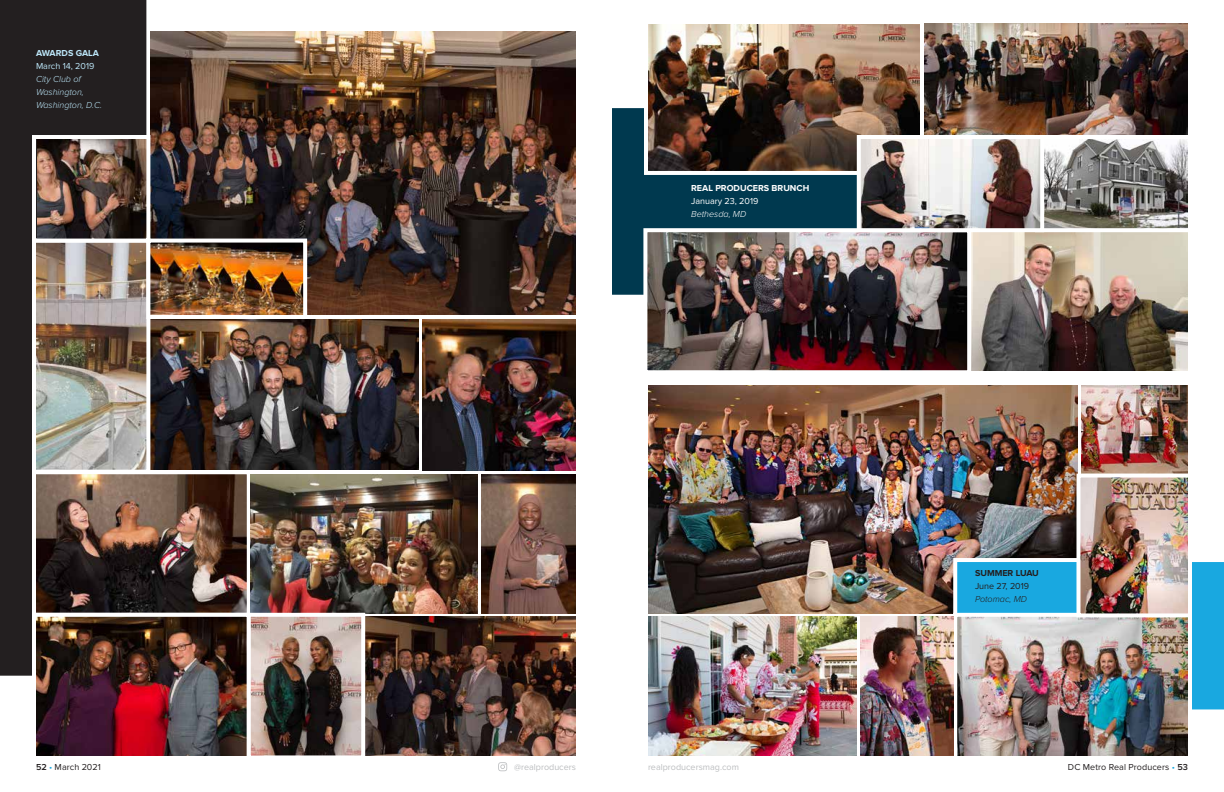
<style>
.page{position:relative;width:1224px;height:792px;background:#fff}
.page>*{position:absolute;margin:0;border:0;box-sizing:border-box;transform-origin:0 0}
.t1{font:9px "Proxima Nova";letter-spacing:.01em;color:#231f20}
.t2{font:italic 300 9px/13px "Proxima Nova";color:#bce6f8}
.t3{font:9px "Proxima Nova";color:#bcbec0}
.t4{font:700 9px "Proxima Nova";color:#fff}
.t5{font:9px "Proxima Nova";color:#fff}
.t6{font:9px "Proxima Nova";color:#bce6f8}
.t7{font:italic 300 9px "Proxima Nova";color:#fff}
.t8{font:700 9px "Proxima Nova";color:#bce6f8}
.t9{font:700 9px "Proxima Nova";color:#231f20}
.t10{font:italic 300 9px "Proxima Nova";color:#231f20}
.s1{font-weight:600}
.s2{color:#19a8e0}
</style>
<div class="page">
<svg style="left:498px;top:762px;width:9px;height:9px"></svg>
<div style="left:612px;top:108px;width:243px;height:187px;background:#00394f"></div>
<img style="left:648px;top:386px;width:430px;height:227px">
<div style="left:1194px;top:562px;width:30px;height:148px;background:#19a8e0"></div>
<div style="left:0;top:0;width:147px;height:676px;background:#231f20"></div>
<img style="left:422px;top:320px;width:154px;height:150px">
<img style="left:482px;top:474px;width:94px;height:139px">
<img style="left:367px;top:617px;width:209px;height:139px">
<img style="left:150px;top:31px;width:426px;height:284px">
<img style="left:973px;top:234px;width:215px;height:136px">
<img style="left:926px;top:24px;width:262px;height:109px">
<img style="left:641px;top:226px;width:332px;height:145px">
<img style="left:642px;top:23px;width:284px;height:154px">
<img style="left:861px;top:617px;width:90px;height:138px">
<img style="left:1082px;top:386px;width:106px;height:86px">
<img style="left:648px;top:617px;width:209px;height:139px">
<img style="left:367px;top:320px;width:51px;height:150px">
<img style="left:367px;top:474px;width:111px;height:139px">
<img style="left:951px;top:472px;width:243px;height:284px">
<img style="left:855px;top:133px;width:333px;height:101px">
<img style="left:30px;top:133px;width:337px;height:623px">
<p class="t8" style="left:36px;top:49px;width:65px">AWARDS GALA</p>
<p class="t6" style="left:36px;top:61px;width:60px">March 14, 2019</p>
<p class="t2" style="left:36px;top:73px;width:68px">City Club of<br>Washington,<br>Washington, D.C.</p>
<p class="t4" style="left:691px;top:184px;width:120px">REAL PRODUCERS BRUNCH</p>
<p class="t5" style="left:691px;top:196px;width:69px">January 23, 2019</p>
<p class="t7" style="left:691px;top:209px;width:57px">Bethesda, MD</p>
<p class="t9" style="left:975px;top:569px;width:65px">SUMMER LUAU</p>
<p class="t1" style="left:975px;top:581px;width:56px">June 27, 2019</p>
<p class="t10" style="left:975px;top:594px;width:54px">Potomac, MD</p>
<p class="t1" style="left:36px;top:762px;width:66px"><span class="s1">52</span> <span class="s2">•</span> March 2021</p>
<p class="t3" style="left:514px;top:762px;width:63px">@realproducers</p>
<p class="t3" style="left:648px;top:762px;width:92px">realproducersmag.com</p>
<p class="t1" style="left:1068px;top:762px;width:122px">DC Metro Real Producers <span class="s2">•</span> <span class="s1">53</span></p>
</div>
